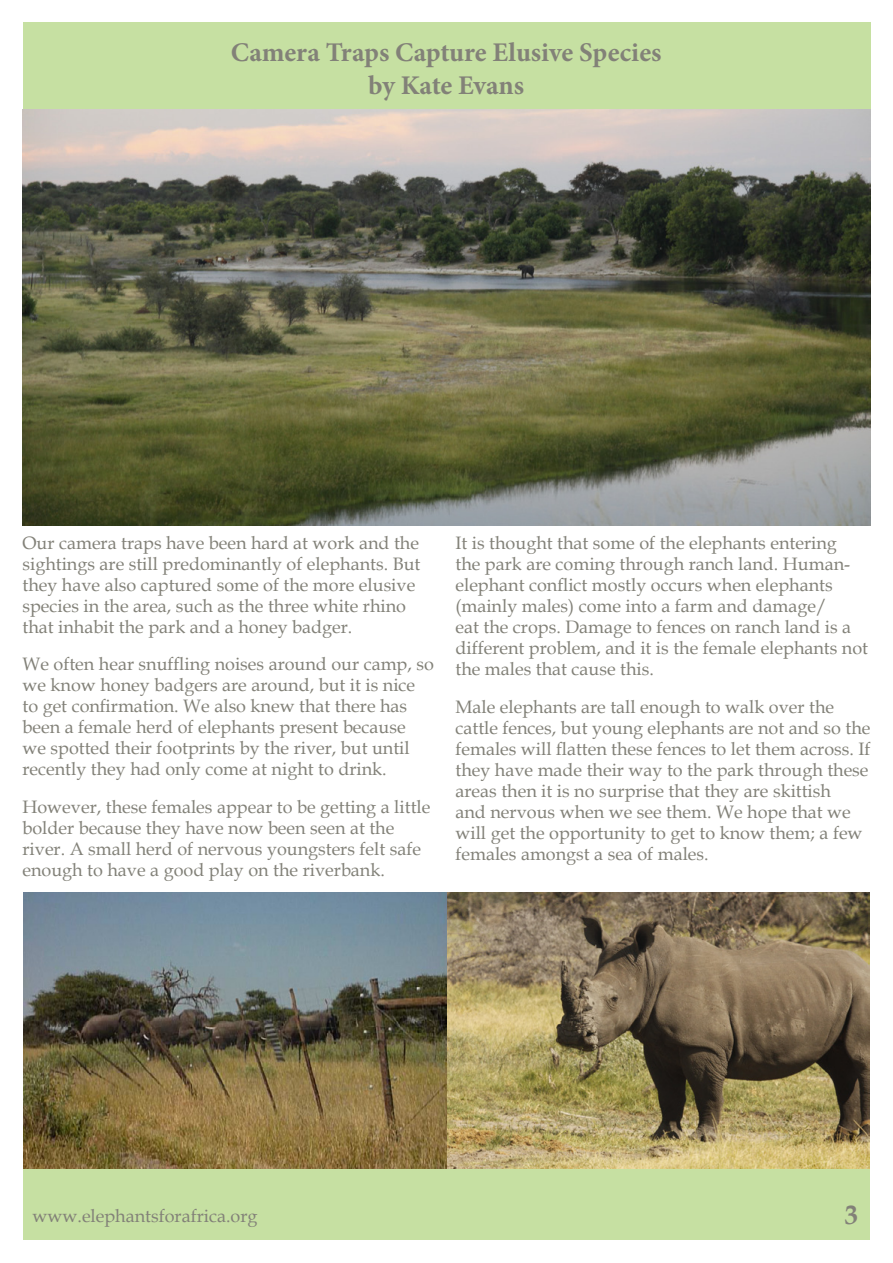
<style>
.page{position:relative;width:893px;height:1263px;background:#fff}
.page>*{position:absolute;margin:0;border:0;box-sizing:border-box;transform-origin:0 0}
.t1{font:700 27px/32.4px "Minion Pro";letter-spacing:-.005em;color:#828178;text-align:center}
.t2{font:700 27px "Book Antiqua";color:#828178}
.t3{font:18px/21px "Book Antiqua";color:#828178}
</style>
<div class="page">
<div style="left:22px;top:23px;width:848px;height:87px;background:#c6e0a2"></div>
<div style="left:23px;top:1168px;width:847px;height:72px;background:#c6e0a2"></div>
<img style="left:22px;top:110px;width:848px;height:415px">
<img style="left:23px;top:893px;width:847px;height:275px">
<h1 class="t1" style="left:231px;top:36px;width:432px">Camera Traps Capture Elusive Species by Kate Evans</h1>
<p class="t3" style="left:22px;top:532px;width:399px">Our camera traps have been hard at work and the sightings are still predominantly of elephants. But they have also captured some of the more elusive species in the area, such as the three white rhino that inhabit the park and a honey badger.</p>
<p class="t3" style="left:22px;top:653px;width:413px">We often hear snuffling noises around our camp, so we know honey badgers are around, but it is nice to get confirmation. We also knew that there has been a female herd of elephants present because<br>we spotted their footprints by the river, but until recently they had only come at night to drink.</p>
<p class="t3" style="left:22px;top:796px;width:409px">However, these females appear to be getting a little bolder because they have now been seen at the river. A small herd of nervous youngsters felt safe enough to have a good play on the riverbank.</p>
<p class="t3" style="left:455px;top:532px;width:414px">It is thought that some of the elephants entering<br>the park are coming through ranch land. Human&shy;elephant conflict mostly occurs when elephants (mainly males) come into a farm and damage/<br>eat the crops. Damage to fences on ranch land is a different problem, and it is the female elephants not the males that cause this.</p>
<p class="t3" style="left:455px;top:695px;width:416px">Male elephants are tall enough to walk over the cattle fences, but young elephants are not and so the females will flatten these fences to let them across. If they have made their way to the park through these areas then it is no surprise that they are skittish<br>and nervous when we see them. We hope that we will get the opportunity to get to know them; a few females amongst a sea of males.</p>
<p class="t3" style="left:32px;top:1205px;width:227px">www.elephantsforafrica.org</p>
<h1 class="t2" style="left:844px;top:1196px;width:15px">3</h1>
</div>
